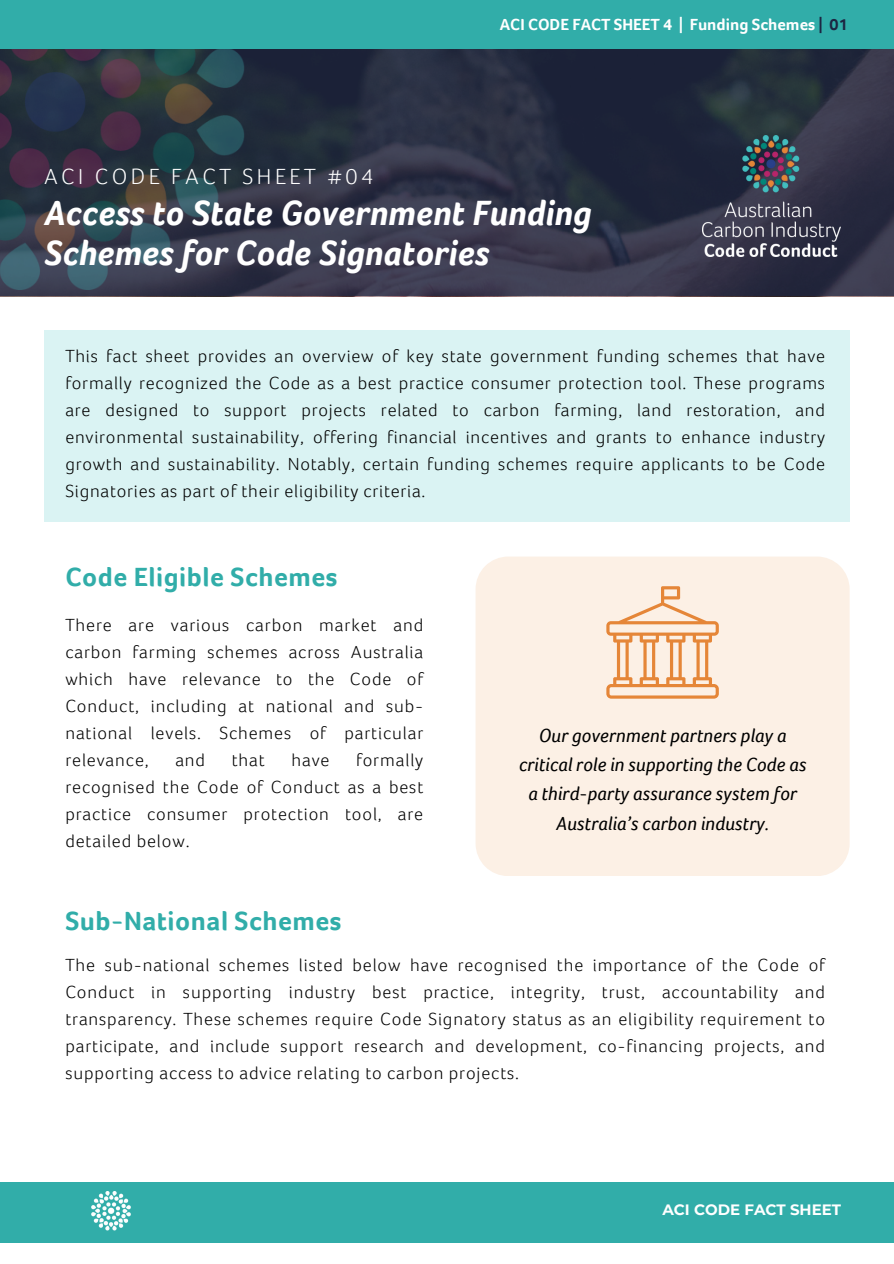
<style>
.page{position:relative;width:894px;height:1264px;background:#fff}
.page>*{position:absolute;margin:0;border:0;box-sizing:border-box;transform-origin:0 0}
.t1{font:italic 700 36px/40.5px "Foco";color:#fff}
.t2{font:700 27px "Foco";letter-spacing:.02em;color:#31ada9}
.t3{font:300 22.5px "Foco";letter-spacing:.155em;color:#fff}
.t4{font:italic 19.5px/29.2px "Foco";color:#000;text-align:center}
.t5{font:300 18px/27px "Foco";letter-spacing:.05em;color:#000;text-align:justify}
.t6{font:700 16.5px "Foco";color:#fff}
.t7{font:700 15px "Montserrat";color:#fff}
.s1{color:#1c2542}
</style>
<div class="page">
<div style="left:0;top:1182px;width:893px;height:60px;background:#31ada9"></div>
<img style="left:91px;top:1191px;width:40px;height:40px">
<svg style="left:0;top:49px;width:893px;height:247px"></svg>
<img style="left:702px;top:136px;width:138px;height:120px">
<img style="left:0;top:49px;width:265px;height:240px">
<div style="left:0;top:0;width:893px;height:49px;background:#31ada9"></div>
<div style="left:475px;top:556px;width:374px;height:320px;background:#fcf0e5"></div>
<svg style="left:606px;top:586px;width:112px;height:112px"></svg>
<div style="left:44px;top:330px;width:805px;height:191px;background:#daf3f3"></div>
<h1 class="t3" style="left:44px;top:168px;width:331px">ACI CODE FACT SHEET #04</h1>
<p class="t6" style="left:499px;top:18px;width:349px">ACI CODE FACT SHEET 4 | Funding Schemes <span class="s1">| 01</span></p>
<h3 class="t1" style="left:44px;top:193px;width:549px">Access to State Government Funding<br>Schemes for Code Signatories</h3>
<p class="t5" style="left:65px;top:345px;width:761px">This fact sheet provides an overview of key state government funding schemes that have formally recognized the Code as a best practice consumer protection tool. These programs are designed to support projects related to carbon farming, land restoration, and environmental sustainability, offering financial incentives and grants to enhance industry growth and sustainability. Notably, certain funding schemes require applicants to be Code Signatories as part of their eligibility criteria.</p>
<p class="t2" style="left:65px;top:567px;width:273px">Code Eligible Schemes</p>
<p class="t5" style="left:65px;top:613px;width:359px">There are various carbon market and carbon farming schemes across Australia which have relevance to the Code of Conduct, including at national and sub&shy;national levels. Schemes of particular relevance,</p>
<p class="t5" style="left:65px;top:748px;width:359px;text-indent:291px">formally recognised the Code of Conduct as a best practice consumer protection tool, are detailed below.</p>
<p class="t5" style="left:175px;top:748px;width:31px">and</p>
<p class="t5" style="left:232px;top:748px;width:35px">that</p>
<p class="t5" style="left:291px;top:748px;width:40px">have</p>
<p class="t4" style="left:518px;top:721px;width:289px">Our government partners play a critical role in supporting the Code as a third-party assurance system for Australia’s carbon industry.</p>
<p class="t2" style="left:65px;top:911px;width:277px">Sub-National Schemes</p>
<h4 class="t5" style="left:65px;top:953px;width:761px">The sub-national schemes listed below have recognised the importance of the Code of Conduct in supporting industry best practice, integrity, trust, accountability and transparency. These schemes require Code Signatory status as an eligibility requirement to participate, and include support research and development, co-financing projects, and supporting access to advice relating to carbon projects.</h4>
<p class="t7" style="left:662px;top:1200px;width:180px">ACI CODE FACT SHEET</p>
</div>
